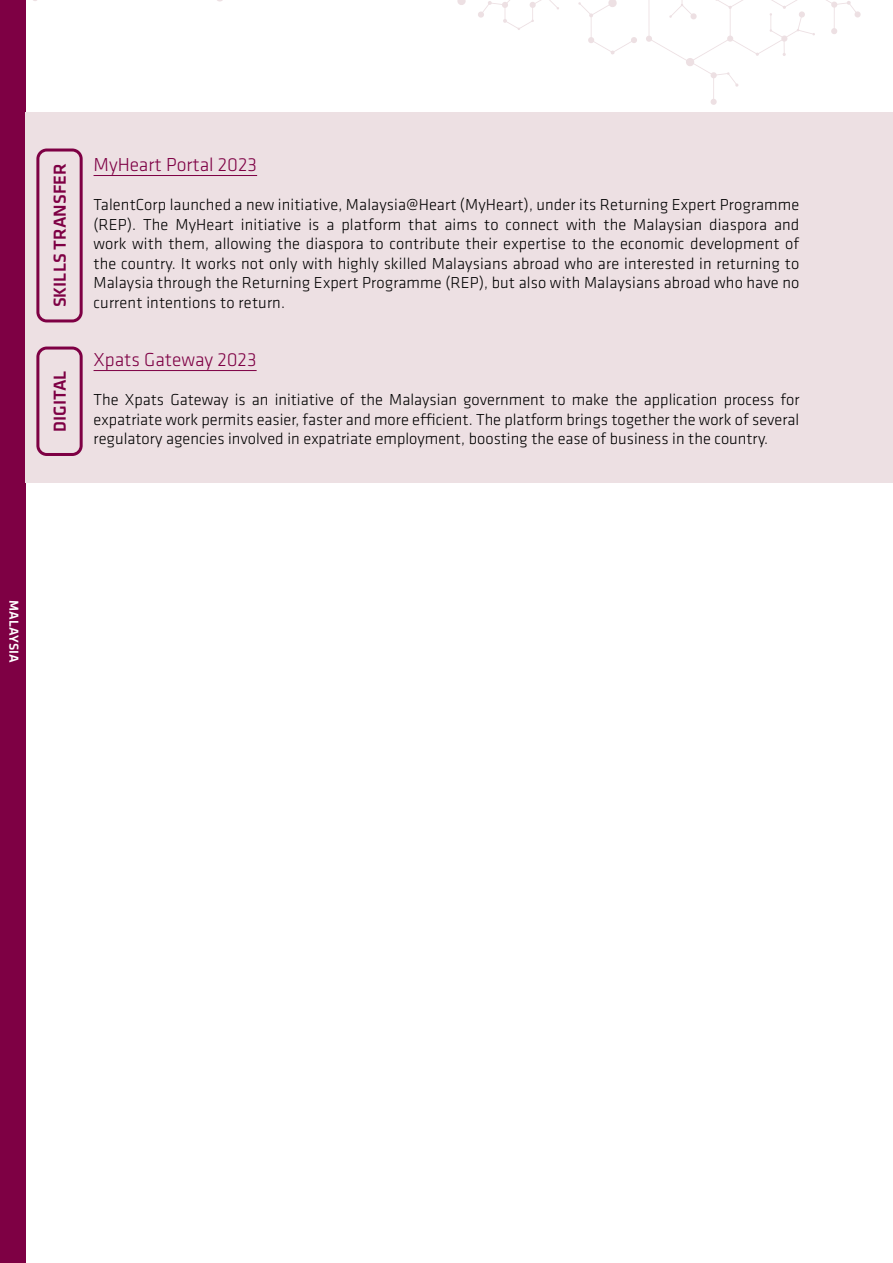
<style>
.page{position:relative;width:893px;height:1263px;background:#fff}
.page>*{position:absolute;margin:0;border:0;box-sizing:border-box;transform-origin:0 0}
.t1{font:300 19.5px "Klavika";color:#7e0044}
.t2{font:500 18px "Klavika";color:#7e0044}
.t3{font:300 16.5px/19.5px "Klavika";letter-spacing:.005em;color:#000;text-align:justify}
.t4{font:500 13.5px "Klavika";color:#fff}
</style>
<div class="page">
<div style="left:0;top:0;width:26px;height:1263px;background:#7e0044"></div>
<svg style="left:578px;top:0;width:59px;height:55px"></svg>
<svg style="left:457px;top:0;width:102px;height:30px"></svg>
<svg style="left:646px;top:0;width:215px;height:105px"></svg>
<div style="left:26px;top:112px;width:867px;height:371px;background:#ede0e3"></div>
<hr style="left:94px;top:175px;width:163px;height:1px;background:#7e0044">
<hr style="left:94px;top:370px;width:163px;height:1px;background:#7e0044">
<svg style="left:36px;top:148px;width:47px;height:174px"></svg>
<svg style="left:36px;top:346px;width:47px;height:110px"></svg>
<p class="t2" style="left:48px;top:307px;width:145px;rotate:-90deg">SKILLS TRANSFER</p>
<p class="t2" style="left:48px;top:432px;width:63px;rotate:-90deg">DIGITAL</p>
<p class="t1" style="left:94px;top:153px;width:165px">MyHeart Portal 2023</p>
<p class="t3" style="left:94px;top:195px;width:707px">TalentCorp launched a new initiative, Malaysia@Heart (MyHeart), under its Returning Expert Programme (REP). The MyHeart initiative is a platform that aims to connect with the Malaysian diaspora and work with them, allowing the diaspora to contribute their expertise to the economic development of the country. It works not only with highly skilled Malaysians abroad who are interested in returning to Malaysia through the Returning Expert Programme (REP), but also with Malaysians abroad who have no current intentions to return.</p>
<p class="t1" style="left:94px;top:348px;width:165px">Xpats Gateway 2023</p>
<p class="t3" style="left:94px;top:390px;width:707px">The Xpats Gateway is an initiative of the Malaysian government to make the application process for expatriate work permits easier, faster and more efficient. The platform brings together the work of several regulatory agencies involved in expatriate employment, boosting the ease of business in the country.</p>
<p class="t4" style="left:23px;top:600px;width:64px;rotate:90deg">MALAYSIA</p>
</div>
